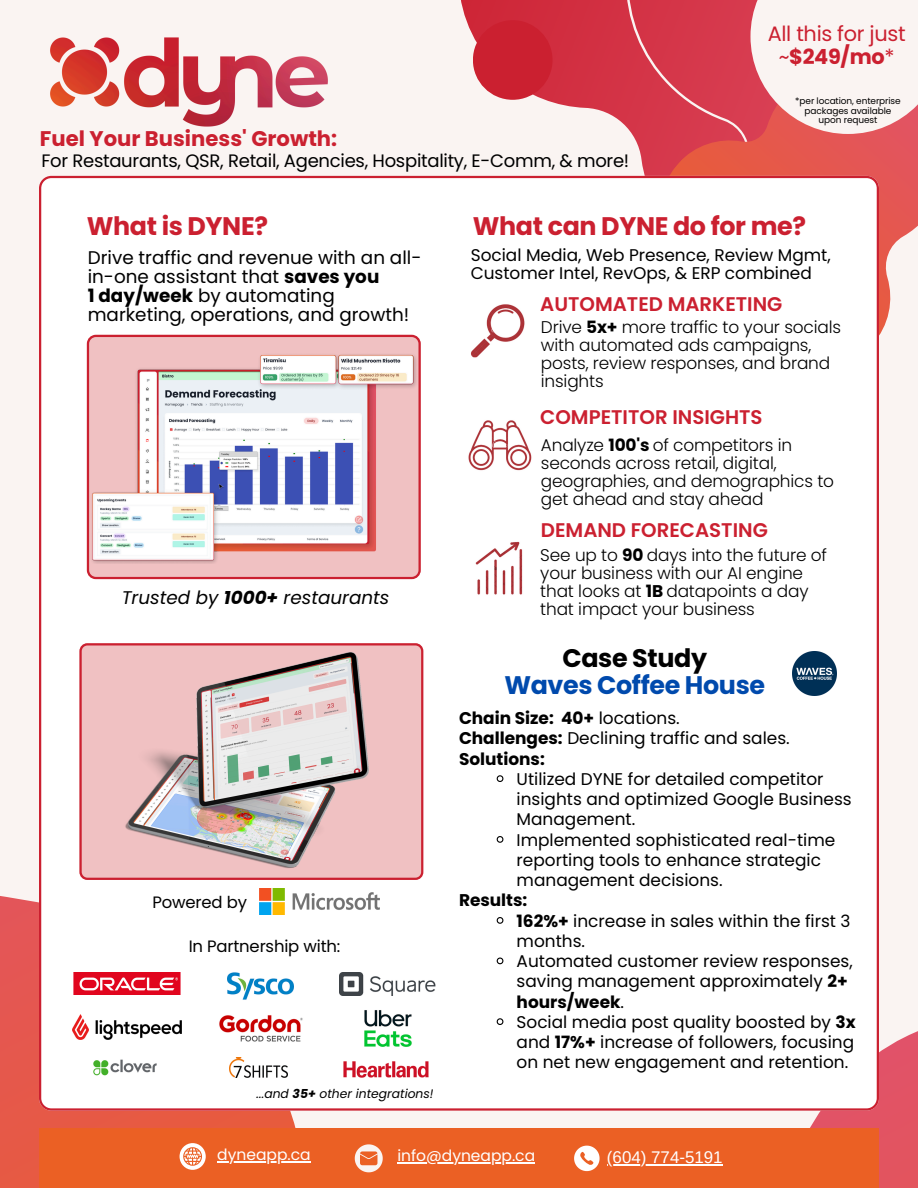
<style>
.page{position:relative;width:918px;height:1188px;background:#faf4f2}
.page>*{position:absolute;margin:0;border:0;box-sizing:border-box;transform-origin:0 0}
.t1{font:700 25.35px "Poppins";letter-spacing:-.015em;color:#cb2030}
.t2{font:700 25.35px/27px "Poppins";letter-spacing:-.015em;color:#004aad;text-align:center}
.t3{font:700 21.15px "Poppins";color:#cb2030}
.t4{font:20.85px/22.5px "Poppins";letter-spacing:-.015em;color:#cb2030;text-align:center}
.t5{font:600 19.8px "Poppins";color:#cb2030}
.t6{font:18.3px/19.2px "Poppins";color:#000}
.t7{font:italic 18.3px "Poppins";color:#000}
.t8{font:18px "Poppins";letter-spacing:-.015em;color:#000}
.t9{font:16.95px/20.2px "Poppins";color:#000}
.t10{font:300 16.95px/18px "Poppins";letter-spacing:-.01em;color:#000}
.t11{font:16.95px "Arimo";color:#fff}
.t12{font:700 16.95px "Poppins";color:#000}
.t13{font:16.5px "Poppins";letter-spacing:-.01em;color:#000}
.t14{font:15.45px "Poppins";color:#fff}
.t15{font:italic 12.3px "Poppins";color:#000}
.t16{font:9px/9.8px "Poppins";letter-spacing:-.01em;color:#000;text-align:center}
.s1{font-weight:700}
.s2{color:#000}
</style>
<div class="page">
<svg style="left:396px;top:0;width:123px;height:176px"></svg>
<svg style="left:519px;top:0;width:83px;height:176px;fill:#d33144"></svg>
<svg style="left:466px;top:35px;width:72px;height:72px"></svg>
<svg style="left:602px;top:0;width:316px;height:336px"></svg>
<div style="left:750px;top:0;width:168px;height:134px;background:#faf4f2"></div>
<svg style="left:0;top:896px;width:487px;height:292px;fill:#e6594c"></svg>
<div style="left:473px;top:20px;width:80px;height:80px;background:#cb2030;border-radius:50%"></div>
<svg style="left:537px;top:1031px;width:381px;height:157px;fill:#e25467"></svg>
<div style="left:39px;top:1129px;width:840px;height:59px;background:#eb6024"></div>
<img style="left:50px;top:37px;width:278px;height:90px">
<div style="left:39px;top:176px;width:840px;height:935px;background:#fff"></div>
<svg style="left:180px;top:1143px;width:25px;height:27px"></svg>
<svg style="left:355px;top:1144px;width:28px;height:28px"></svg>
<svg style="left:87px;top:335px;width:334px;height:244px"></svg>
<img style="left:88px;top:350px;width:332px;height:214px">
<img style="left:259px;top:889px;width:121px;height:25px">
<img style="left:73px;top:972px;width:108px;height:23px">
<svg style="left:79px;top:643px;width:344px;height:236px"></svg>
<img style="left:121px;top:652px;width:248px;height:219px">
<img style="left:227px;top:967px;width:67px;height:37px">
<img style="left:340px;top:972px;width:95px;height:24px">
<img style="left:72px;top:1015px;width:110px;height:24px">
<img style="left:219px;top:1015px;width:84px;height:28px">
<img style="left:355px;top:1010px;width:66px;height:37px">
<img style="left:93px;top:1049px;width:65px;height:36px">
<img style="left:229px;top:1057px;width:59px;height:21px">
<img style="left:343px;top:1062px;width:86px;height:15px">
<img style="left:793px;top:652px;width:44px;height:44px">
<img style="left:464px;top:415px;width:70px;height:59px">
<img style="left:466px;top:297px;width:65px;height:64px">
<img style="left:466px;top:530px;width:70px;height:78px">
<svg style="left:574px;top:1146px;width:26px;height:25px"></svg>
<hr style="left:217px;top:1161px;width:94px;height:1px;background:#fff">
<hr style="left:397px;top:1162px;width:138px;height:1px;background:#fff">
<hr style="left:607px;top:1164px;width:116px;height:1px;background:#fff">
<svg style="left:496px;top:774px;width:8px;height:9px"></svg>
<svg style="left:496px;top:835px;width:8px;height:9px"></svg>
<svg style="left:496px;top:916px;width:8px;height:9px"></svg>
<svg style="left:496px;top:957px;width:8px;height:8px"></svg>
<svg style="left:496px;top:1017px;width:8px;height:9px"></svg>
<p class="t3" style="left:40px;top:124px;width:299px">Fuel Your Business' Growth:</p>
<p class="t8" style="left:41px;top:148px;width:589px">For Restaurants, QSR, Retail, Agencies, Hospitality, E-Comm, &amp; more!</p>
<p class="t4" style="left:768px;top:23px;width:139px">All this for just ~<span class="s1">$249/mo</span>*</p>
<p class="t16" style="left:795px;top:96px;width:107px">*per location, enterprise packages available upon request</p>
<p class="t1" style="left:87px;top:209px;width:183px">What is DYNE?</p>
<p class="t6" style="left:88px;top:248px;width:335px">Drive traffic and revenue with an all&shy;in-one assistant that <span class="s1">saves you<br>1 day/week</span> by automating marketing, operations, and growth!</p>
<p class="t7" style="left:122px;top:585px;width:269px">Trusted by <span class="s1">1000+</span> restaurants</p>
<p class="t13" style="left:152px;top:890px;width:96px">Powered by</p>
<h2 class="t13" style="left:189px;top:935px;width:153px">In Partnership with:</h2>
<h5 class="t15" style="left:257px;top:1085px;width:179px">...and <span class="s1">35+</span> other integrations!</h5>
<p class="t1" style="left:473px;top:209px;width:335px">What can DYNE do for me?</p>
<p class="t9" style="left:471px;top:247px;width:362px;line-height:18px">Social Media, Web Presence, Review Mgmt,<br>Customer Intel, RevOps, &amp; ERP combined</p>
<h6 class="t5" style="left:540px;top:290px;width:244px">AUTOMATED MARKETING</h6>
<p class="t10" style="left:541px;top:318px;width:302px">Drive <span class="s1">5x+</span> more traffic to your socials with automated ads campaigns, posts, review responses, and brand insights</p>
<p class="t5" style="left:540px;top:403px;width:224px">COMPETITOR INSIGHTS</p>
<p class="t10" style="left:541px;top:437px;width:295px">Analyze <span class="s1">100's</span> of competitors in seconds across retail, digital, geographies, and demographics to get ahead and stay ahead</p>
<p class="t5" style="left:541px;top:516px;width:228px">DEMAND FORECASTING</p>
<p class="t10" style="left:540px;top:546px;width:288px">See up to <span class="s1">90</span> days into the future of your business with our AI engine that looks at <span class="s1">1B</span> datapoints a day that impact your business</p>
<p class="t2" style="left:504px;top:645px;width:262px"><span class="s2">Case Study<br></span>Waves Coffee House</p>
<p class="t9" style="left:459px;top:708px;width:332px"><span class="s1">Chain Size: 40+</span> locations.<br><span class="s1">Challenges:</span> Declining traffic and sales.<br><span class="s1">Solutions:</span></p>
<p class="t9" style="left:517px;top:769px;width:337px">Utilized DYNE for detailed competitor insights and optimized Google Business<br>Management.</p>
<h1 class="t9" style="left:517px;top:830px;width:320px">Implemented sophisticated real-time reporting tools to enhance strategic management decisions.</h1>
<p class="t12" style="left:459px;top:889px;width:70px">Results:</p>
<h6 class="t9" style="left:517px;top:911px;width:335px"><span class="s1">162%+</span> increase in sales within the first 3 months.</h6>
<p class="t9" style="left:517px;top:951px;width:338px">Automated customer review responses, saving management approximately <span class="s1">2+ hours/week</span>.</p>
<p class="t9" style="left:517px;top:1012px;width:341px;text-align:justify">Social media post quality boosted by <span class="s1">3x </span>and <span class="s1">17%+</span> increase of followers, focusing on net new engagement and retention.</p>
<h6 class="t14" style="left:217px;top:1144px;width:95px">dyneapp.ca</h6>
<p class="t14" style="left:397px;top:1145px;width:139px">info@dyneapp.ca</p>
<p class="t11" style="left:607px;top:1147px;width:117px">(604) 774-5191</p>
</div>
